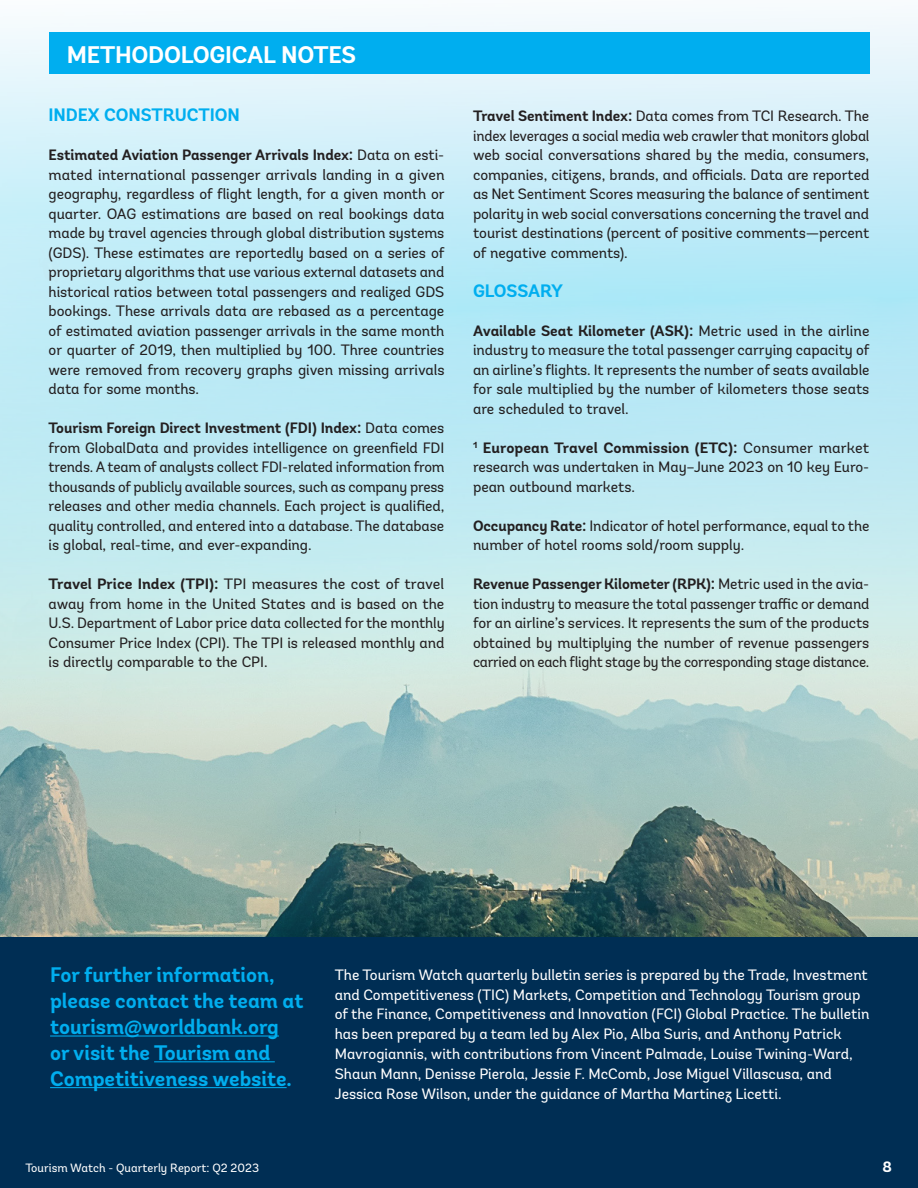
<style>
.page{position:relative;width:918px;height:1188px;background:#fff}
.page>*{position:absolute;margin:0;border:0;box-sizing:border-box;transform-origin:0 0}
.Subhead{font:700 24px "Andes";letter-spacing:-.01em;color:#fff}
.t1{font:700 21px/25.8px "Andes";letter-spacing:-.005em;color:#00aeef}
.Body{font:700 18px "Andes";letter-spacing:-.005em;color:#00aeef}
.Body-2{font:15px/19.5px "Andes";letter-spacing:-.005em;color:#231f20;text-align:justify}
.t2{font:15px/19.8px "Andes";color:#fff}
.t3{font:700 15px "Andes";color:#fff}
.t4{font:12px "Andes";color:#fff}
.s1{font-weight:700}
</style>
<div class="page">
<div style="left:0;top:1154px;width:918px;height:34px;background:#002e54"></div>
<img style="left:0;top:13px;width:918px;height:924px">
<div style="left:49px;top:33px;width:820px;height:41px;background:#00aeef"></div>
<div style="left:0;top:937px;width:918px;height:220px;background:#002e54"></div>
<hr style="left:50px;top:1035px;width:229px;height:2px;background:#00aeef">
<hr style="left:154px;top:1061px;width:121px;height:1px;background:#00aeef">
<hr style="left:50px;top:1087px;width:237px;height:1px;background:#00aeef">
<p class="Subhead" style="left:67px;top:39px;width:291px">METHODOLOGICAL NOTES</p>
<p class="Body" style="left:49px;top:104px;width:193px">INDEX CONSTRUCTION</p>
<p class="Body-2" style="left:49px;top:145px;width:398px"><span class="s1">Estimated Aviation Passenger Arrivals Index:</span> Data on esti&shy;mated international passenger arrivals landing in a given geography, regardless of flight length, for a given month or quarter. OAG estimations are based on real bookings data made by travel agencies through global distribution systems (GDS). These estimates are reportedly based on a series of proprietary algorithms that use various external datasets and historical ratios between total passengers and realized GDS bookings. These arrivals data are rebased as a percentage of estimated aviation passenger arrivals in the same month or quarter of 2019, then multiplied by 100. Three countries were removed from recovery graphs given missing arrivals data for some months.</p>
<p class="Body-2" style="left:49px;top:418px;width:398px"><span class="s1">Tourism Foreign Direct Investment (FDI) Index:</span> Data comes from GlobalData and provides intelligence on greenfield FDI trends. A team of analysts collect FDI-related information from thousands of publicly available sources, such as company press releases and other media channels. Each project is qualified, quality controlled, and entered into a database. The database is global, real-time, and ever-expanding.</p>
<p class="Body-2" style="left:49px;top:574px;width:398px"><span class="s1">Travel Price Index (TPI):</span> TPI measures the cost of travel away from home in the United States and is based on the U.S. Department of Labor price data collected for the monthly Consumer Price Index (CPI). The TPI is released monthly and is directly comparable to the CPI.</p>
<p class="Body-2" style="left:473px;top:106px;width:398px"><span class="s1">Travel Sentiment Index:</span> Data comes from TCI Research. The index leverages a social media web crawler that monitors global web social conversations shared by the media, consumers, companies, citizens, brands, and officials. Data are reported as Net Sentiment Scores measuring the balance of sentiment polarity in web social conversations concerning the travel and tourist destinations (percent of positive comments—percent of negative comments).</p>
<p class="Body" style="left:473px;top:279px;width:92px">GLOSSARY</p>
<p class="Body-2" style="left:473px;top:321px;width:398px"><span class="s1">Available Seat Kilometer (ASK):</span> Metric used in the airline industry to measure the total passenger carrying capacity of an airline’s flights. It represents the number of seats available for sale multiplied by the number of kilometers those seats are scheduled to travel.</p>
<p class="Body-2" style="left:473px;top:438px;width:398px"><sup>1</sup> <span class="s1">European Travel Commission (ETC):</span> Consumer market research was undertaken in May–June 2023 on 10 key Euro&shy;pean outbound markets.</p>
<p class="Body-2" style="left:473px;top:516px;width:398px"><span class="s1">Occupancy Rate:</span> Indicator of hotel performance, equal to the number of hotel rooms sold/room supply.</p>
<p class="Body-2" style="left:473px;top:574px;width:398px"><span class="s1">Revenue Passenger Kilometer (RPK):</span> Metric used in the avia&shy;tion industry to measure the total passenger traffic or demand for an airline’s services. It represents the sum of the products obtained by multiplying the number of revenue passengers carried on each flight stage by the corresponding stage distance.</p>
<p class="t1" style="left:50px;top:963px;width:255px">For further information, please contact the team at tourism@worldbank.org or visit the Tourism and<br>Competitiveness website.</p>
<p class="t2" style="left:335px;top:965px;width:536px">The Tourism Watch quarterly bulletin series is prepared by the Trade, Investment and Competitiveness (TIC) Markets, Competition and Technology Tourism group of the Finance, Competitiveness and Innovation (FCI) Global Practice. The bulletin has been prepared by a team led by Alex Pio, Alba Suris, and Anthony Patrick Mavrogiannis, with contributions from Vincent Palmade, Louise Twining-Ward, Shaun Mann, Denisse Pierola, Jessie F. McComb, Jose Miguel Villascusa, and Jessica Rose Wilson, under the guidance of Martha Martinez Licetti.</p>
<p class="t4" style="left:25px;top:1160px;width:235px">Tourism Watch - Quarterly Report: Q2 2023</p>
<p class="t3" style="left:882px;top:1157px;width:11px">8</p>
</div>
